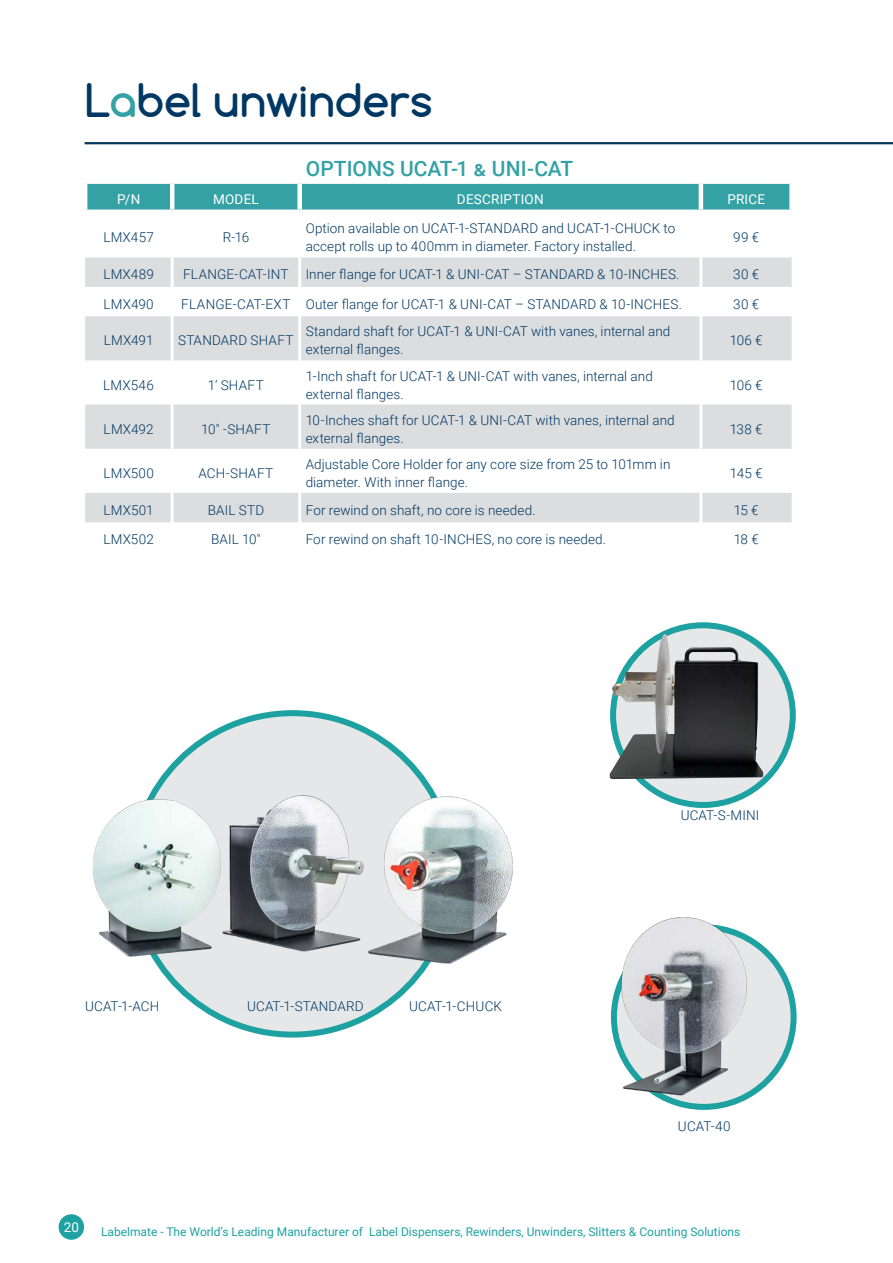
<style>
.page{position:relative;width:893px;height:1263px;background:#fff}
.page>*{position:absolute;margin:0;border:0;box-sizing:border-box;transform-origin:0 0}
.Product_title{font:700 43.5px "Comfortaa";letter-spacing:.005em;color:#003863}
.Tussen_Titel_Tabel{font:500 21px "Roboto";color:#34a2a5}
.Broodtekst{font:300 13.5px/18px "Roboto";letter-spacing:.01em;color:#003863}
.Benefits{font:13.5px "Roboto";letter-spacing:.015em;color:#fff}
.t1{font:12px "Roboto";color:#1ea2a1}
.s1{color:#34a2a5}
</style>
<div class="page">
<img style="left:610px;top:917px;width:187px;height:178px">
<svg style="left:613px;top:625px;width:180px;height:180px;background:#cadddf"></svg>
<div style="left:610px;top:622px;width:186px;height:186px;border:6px solid #1ea2a1;border-radius:50%"></div>
<img style="left:609px;top:631px;width:154px;height:148px">
<div style="left:132px;top:713px;width:321px;height:321px;background:#e6e7e9;border-radius:50%"></div>
<img style="left:92px;top:749px;width:421px;height:247px">
<div style="left:59px;top:1214px;width:25px;height:26px;background:#1ea2a1;border-radius:50%"></div>
<hr style="left:85px;top:142px;width:808px;height:2px;background:#00395c">
<div style="left:87px;top:184px;width:702px;height:26px;background:#34a2a5"></div>
<svg style="left:85px;top:257px;width:707px;height:265px;fill:#dcdddf"></svg>
<hr style="left:170px;top:184px;width:4px;height:26px;background:#fff">
<div style="left:297px;top:184px;width:5px;height:26px;background:#fff"></div>
<hr style="left:699px;top:184px;width:4px;height:26px;background:#fff">
<hr style="left:171px;top:257px;width:3px;height:30px;background:#fff">
<hr style="left:298px;top:257px;width:3px;height:30px;background:#fff">
<hr style="left:699px;top:257px;width:3px;height:30px;background:#fff">
<hr style="left:171px;top:287px;width:3px;height:29px;background:#fff">
<hr style="left:298px;top:287px;width:3px;height:29px;background:#fff">
<hr style="left:699px;top:287px;width:3px;height:29px;background:#fff">
<hr style="left:171px;top:316px;width:3px;height:44px;background:#fff">
<hr style="left:298px;top:316px;width:3px;height:44px;background:#fff">
<hr style="left:699px;top:316px;width:3px;height:44px;background:#fff">
<hr style="left:171px;top:360px;width:3px;height:45px;background:#fff">
<hr style="left:298px;top:360px;width:3px;height:45px;background:#fff">
<hr style="left:699px;top:360px;width:3px;height:45px;background:#fff">
<hr style="left:171px;top:405px;width:3px;height:44px;background:#fff">
<hr style="left:298px;top:405px;width:3px;height:44px;background:#fff">
<hr style="left:699px;top:405px;width:3px;height:44px;background:#fff">
<hr style="left:171px;top:449px;width:3px;height:44px;background:#fff">
<hr style="left:298px;top:449px;width:3px;height:44px;background:#fff">
<hr style="left:699px;top:449px;width:3px;height:44px;background:#fff">
<hr style="left:171px;top:493px;width:3px;height:29px;background:#fff">
<hr style="left:298px;top:493px;width:3px;height:29px;background:#fff">
<hr style="left:699px;top:493px;width:3px;height:29px;background:#fff">
<p class="Product_title" style="left:85px;top:73px;width:349px">L<span class="s1">a</span>bel unwinders</p>
<p class="Tussen_Titel_Tabel" style="left:306px;top:154px;width:269px">OPTIONS UCAT-1 &amp; UNI-CAT</p>
<p class="Benefits" style="left:117px;top:190px;width:25px">P/N</p>
<p class="Benefits" style="left:213px;top:190px;width:47px">MODEL</p>
<p class="Benefits" style="left:457px;top:190px;width:88px">DESCRIPTION</p>
<p class="Benefits" style="left:727px;top:190px;width:39px">PRICE</p>
<p class="Broodtekst" style="left:103px;top:228px;width:52px">LMX457</p>
<p class="Broodtekst" style="left:223px;top:228px;width:28px">R-16</p>
<p class="Broodtekst" style="left:306px;top:219px;width:371px">Option available on UCAT-1-STANDARD and UCAT-1-CHUCK to accept rolls up to 400mm in diameter. Factory installed.</p>
<p class="Broodtekst" style="left:733px;top:228px;width:27px">99 €</p>
<p class="Broodtekst" style="left:103px;top:265px;width:52px">LMX489</p>
<p class="Broodtekst" style="left:183px;top:265px;width:107px">FLANGE-CAT-INT</p>
<p class="Broodtekst" style="left:306px;top:265px;width:375px">Inner flange for UCAT-1 &amp; UNI-CAT – STANDARD &amp; 10-INCHES.</p>
<p class="Broodtekst" style="left:733px;top:265px;width:27px">30 €</p>
<p class="Broodtekst" style="left:104px;top:294px;width:52px">LMX490</p>
<p class="Broodtekst" style="left:181px;top:294px;width:111px">FLANGE-CAT-EXT</p>
<p class="Broodtekst" style="left:306px;top:294px;width:378px">Outer flange for UCAT-1 &amp; UNI-CAT – STANDARD &amp; 10-INCHES.</p>
<p class="Broodtekst" style="left:733px;top:294px;width:27px">30 €</p>
<p class="Broodtekst" style="left:104px;top:331px;width:51px">LMX491</p>
<p class="Broodtekst" style="left:178px;top:331px;width:117px">STANDARD SHAFT</p>
<p class="Broodtekst" style="left:306px;top:322px;width:366px">Standard shaft for UCAT-1 &amp; UNI-CAT with vanes, internal and external flanges.</p>
<p class="Broodtekst" style="left:730px;top:331px;width:34px">106 €</p>
<p class="Broodtekst" style="left:103px;top:375px;width:52px">LMX546</p>
<p class="Broodtekst" style="left:208px;top:375px;width:57px">1’ SHAFT</p>
<p class="Broodtekst" style="left:306px;top:366px;width:349px">1-Inch shaft for UCAT-1 &amp; UNI-CAT with vanes, internal and external flanges.</p>
<p class="Broodtekst" style="left:730px;top:375px;width:34px">106 €</p>
<p class="Broodtekst" style="left:104px;top:419px;width:52px">LMX492</p>
<p class="Broodtekst" style="left:201px;top:419px;width:71px">10" -SHAFT</p>
<p class="Broodtekst" style="left:306px;top:410px;width:371px">10-Inches shaft for UCAT-1 &amp; UNI-CAT with vanes, internal and external flanges.</p>
<p class="Broodtekst" style="left:730px;top:419px;width:34px">138 €</p>
<p class="Broodtekst" style="left:103px;top:464px;width:52px">LMX500</p>
<p class="Broodtekst" style="left:199px;top:464px;width:76px">ACH-SHAFT</p>
<p class="Broodtekst" style="left:306px;top:455px;width:366px">Adjustable Core Holder for any core size from 25 to 101mm in diameter. With inner flange.</p>
<p class="Broodtekst" style="left:730px;top:463px;width:34px">145 €</p>
<p class="Broodtekst" style="left:104px;top:500px;width:52px">LMX501</p>
<p class="Broodtekst" style="left:208px;top:500px;width:58px">BAIL STD</p>
<p class="Broodtekst" style="left:306px;top:500px;width:231px">For rewind on shaft, no core is needed.</p>
<p class="Broodtekst" style="left:734px;top:500px;width:26px">15 €</p>
<p class="Broodtekst" style="left:103px;top:530px;width:52px">LMX502</p>
<p class="Broodtekst" style="left:211px;top:530px;width:51px">BAIL 10"</p>
<p class="Broodtekst" style="left:306px;top:530px;width:302px">For rewind on shaft 10-INCHES, no core is needed.</p>
<p class="Broodtekst" style="left:734px;top:530px;width:27px">18 €</p>
<p class="Broodtekst" style="left:85px;top:997px;width:76px">UCAT-1-ACH</p>
<p class="Broodtekst" style="left:247px;top:997px;width:118px">UCAT-1-STANDARD</p>
<p class="Broodtekst" style="left:409px;top:997px;width:95px">UCAT-1-CHUCK</p>
<p class="Broodtekst" style="left:681px;top:806px;width:80px">UCAT-S-MINI</p>
<p class="Broodtekst" style="left:678px;top:1117px;width:54px">UCAT-40</p>
<p class="Benefits" style="left:64px;top:1217px;width:17px">20</p>
<p class="t1" style="left:101px;top:1224px;width:641px">Labelmate - The World’s Leading Manufacturer of Label Dispensers, Rewinders, Unwinders, Slitters &amp; Counting Solutions</p>
</div>
